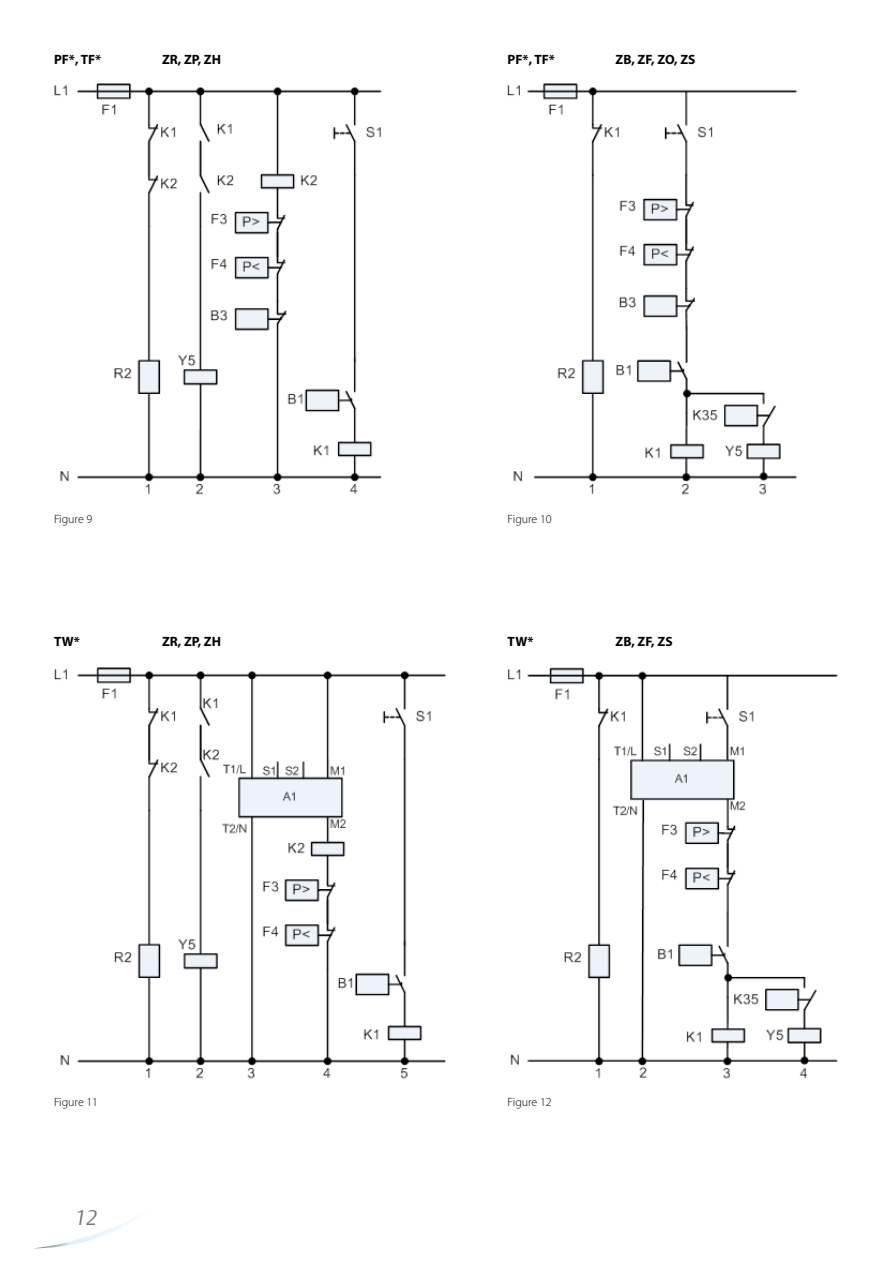
<style>
.page{position:relative;width:893px;height:1263px;background:#fff}
.page>*{position:absolute;margin:0;border:0;box-sizing:border-box;transform-origin:0 0}
.t1{font:italic 21px "DTL Argo T Light";color:#77787b}
.t2{font:700 13.5px "Myriad Pro";color:#000}
.t3{font:300 12px "Myriad Pro";color:#000}
</style>
<div class="page">
<svg style="left:37px;top:1220px;width:94px;height:28px"></svg>
<img style="left:54px;top:83px;width:328px;height:412px">
<img style="left:508px;top:83px;width:288px;height:412px">
<img style="left:54px;top:667px;width:391px;height:412px">
<img style="left:508px;top:667px;width:330px;height:412px">
<p class="t2" style="left:54px;top:51px;width:49px">PF*, TF*</p>
<p class="t2" style="left:162px;top:51px;width:61px">ZR, ZP, ZH</p>
<p class="t2" style="left:508px;top:51px;width:49px">PF*, TF*</p>
<p class="t2" style="left:616px;top:51px;width:81px">ZB, ZF, ZO, ZS</p>
<p class="t3" style="left:54px;top:512px;width:40px">Figure 9</p>
<p class="t3" style="left:508px;top:512px;width:46px">Figure 10</p>
<p class="t2" style="left:54px;top:632px;width:27px">TW*</p>
<p class="t2" style="left:162px;top:632px;width:61px">ZR, ZP, ZH</p>
<p class="t2" style="left:508px;top:632px;width:27px">TW*</p>
<p class="t2" style="left:616px;top:632px;width:58px">ZB, ZF, ZS</p>
<p class="t3" style="left:54px;top:1095px;width:46px">Figure 11</p>
<p class="t3" style="left:508px;top:1095px;width:46px">Figure 12</p>
<h1 class="t1" style="left:75px;top:1205px;width:24px">12</h1>
</div>
